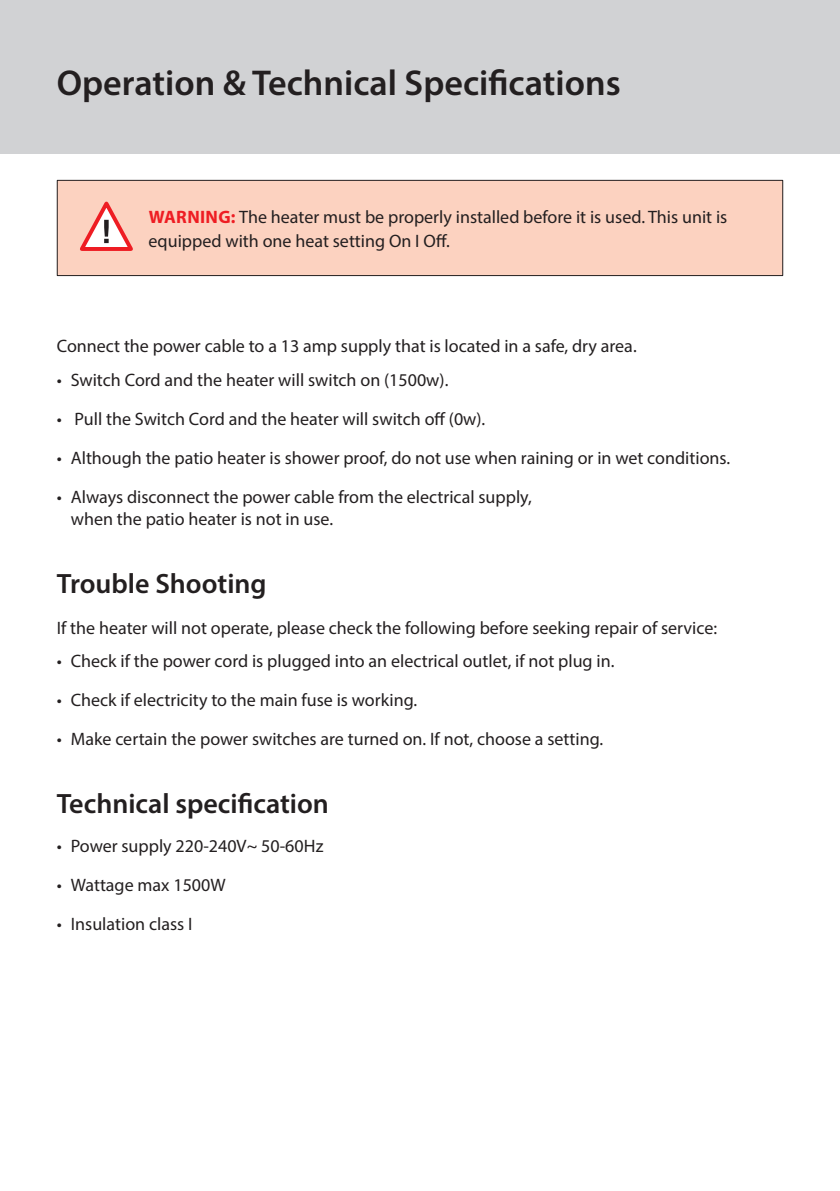
<style>
.page{position:relative;width:840px;height:1191px;background:#fff}
.page>*{position:absolute;margin:0;border:0;box-sizing:border-box;transform-origin:0 0}
.t1{font:600 36px "Myriad Pro";color:#231f20}
.t2{font:600 28px "Myriad Pro";color:#231f20}
.t3{font:18px/22px "Myriad Pro";color:#231f20}
.s1{font-weight:700;color:#ee1d23}
</style>
<div class="page">
<div style="left:0;top:0;width:839px;height:153px;background:#d1d2d4"></div>
<div style="left:57px;top:180px;width:725px;height:95px;background:#fcd2c0"></div>
<div style="left:57px;top:180px;width:725px;height:96px;border:1px solid #231f20"></div>
<svg style="left:80px;top:201px;width:53px;height:50px"></svg>
<h1 class="t1" style="left:57px;top:60px;width:565px">Operation &amp; Technical Specifications</h1>
<p class="t3" style="left:148px;top:204px;width:580px;line-height:24px"><span class="s1">WARNING:</span> The heater must be properly installed before it is used. This unit is equipped with one heat setting On I Off.</p>
<p class="t3" style="left:57px;top:335px;width:581px">Connect the power cable to a 13 amp supply that is located in a safe, dry area.</p>
<p class="t3" style="left:57px;top:368px;width:393px">• Switch Cord and the heater will switch on (1500w).</p>
<p class="t3" style="left:57px;top:407px;width:430px">• Pull the Switch Cord and the heater will switch off (0w).</p>
<p class="t3" style="left:57px;top:446px;width:674px">• Although the patio heater is shower proof, do not use when raining or in wet conditions.</p>
<p class="t3" style="left:71px;top:485px;width:462px;text-indent:-14px">• Always disconnect the power cable from the electrical supply, when the patio heater is not in use.</p>
<h2 class="t2" style="left:57px;top:565px;width:211px">Trouble Shooting</h2>
<p class="t3" style="left:57px;top:616px;width:661px">If the heater will not operate, please check the following before seeking repair of service:</p>
<p class="t3" style="left:57px;top:650px;width:559px">• Check if the power cord is plugged into an electrical outlet, if not plug in.</p>
<p class="t3" style="left:57px;top:689px;width:362px">• Check if electricity to the main fuse is working.</p>
<p class="t3" style="left:57px;top:728px;width:547px">• Make certain the power switches are turned on. If not, choose a setting.</p>
<h2 class="t2" style="left:57px;top:786px;width:273px">Technical specification</h2>
<p class="t3" style="left:57px;top:835px;width:268px">• Power supply 220-240V~ 50-60Hz</p>
<p class="t3" style="left:57px;top:874px;width:170px">• Wattage max 1500W</p>
<p class="t3" style="left:57px;top:913px;width:137px">• Insulation class I</p>
</div>
